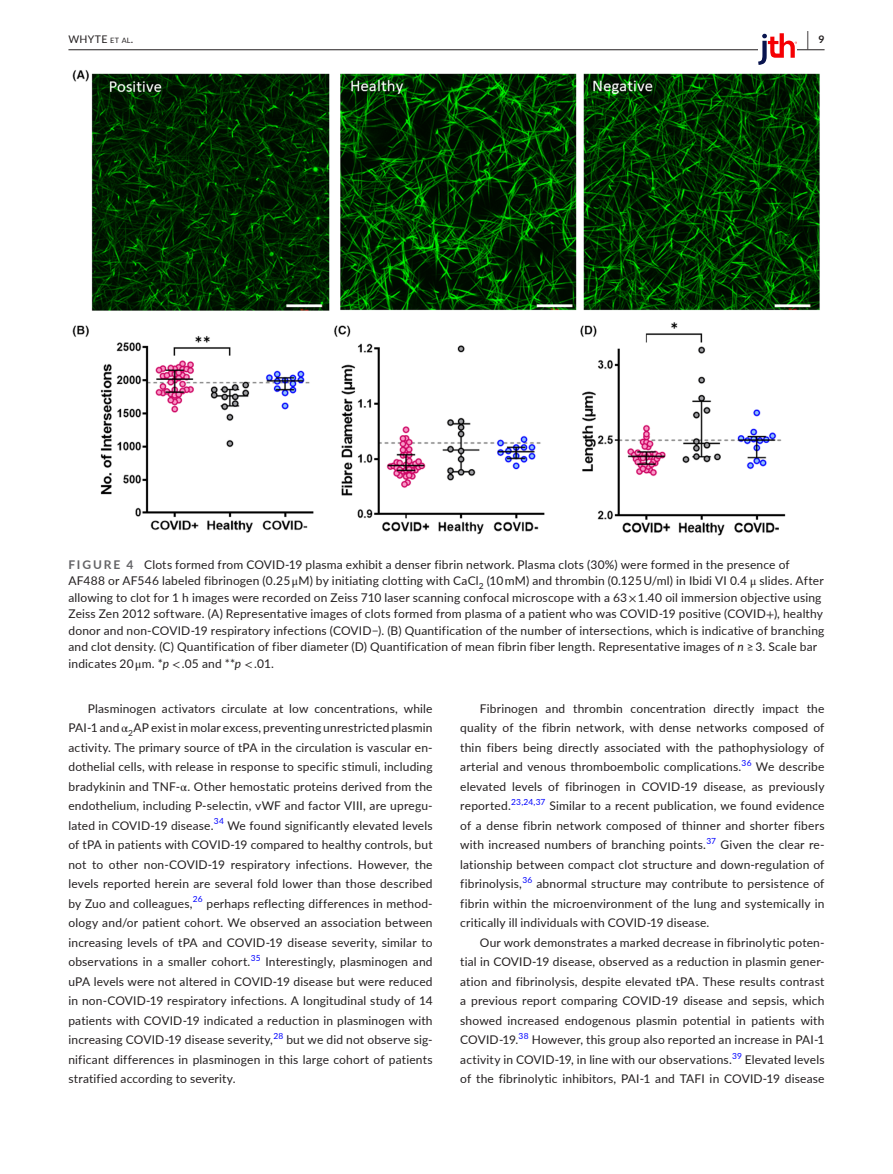
<style>
.page{position:relative;width:893px;height:1174px;background:#fff}
.page>*{position:absolute;margin:0;border:0;box-sizing:border-box;transform-origin:0 0}
.t1{font:700 19.5px "Lato";color:#231f20;scale:.43 1}
.t2{font:12px/19.5px "Lato";letter-spacing:.015em;color:#231f20;text-align:justify}
.t3{font:10.5px "Lato";color:#231f20}
.t4{font:8.4px "Lato";letter-spacing:.01em;color:#00f}
.s1{font-style:inherit}
.s2{font-size:7.35px}
.s3{font-weight:700;color:#636366}
.s4{font-family:"STIX"}
.s5{font-style:italic}
</style>
<div class="page">
<hr style="left:68px;top:49px;width:756px;height:1px;background:#231f20">
<svg style="left:758px;top:33px;width:39px;height:32px"></svg>
<img style="left:72px;top:70px;width:748px;height:466px">
<p class="t3" style="left:68px;top:31px;width:66px"><span class="s1">W</span>HYTE <span class="s2">et al</span><span class="s1">.</span></p>
<h1 class="t1" style="left:807px;top:25px;width:43px">| <sup>9</sup></h1>
<p class="t2" style="left:68px;top:555px;width:757px;line-height:16.5px;text-align:left"><span class="s3">FIGURE 4</span> Clots formed from COVID-19 plasma exhibit a denser fibrin network. Plasma clots (30%) were formed in the presence of AF488 or AF546 labeled fibrinogen (0.25 <span class="s4">μ</span>M) by initiating clotting with CaCl<sub>2</sub> (10 mM) and thrombin (0.125 U/ml) in Ibidi VI 0.4 <span class="s4">μ</span> slides. After allowing to clot for 1 h images were recorded on Zeiss 710 laser scanning confocal microscope with a 63 <span class="s4">×</span> 1.40 oil immersion objective using Zeiss Zen 2012 software. (A) Representative images of clots formed from plasma of a patient who was COVID-19 positive (COVID<span class="s4">+</span>), healthy donor and non-COVID-19 respiratory infections (COVID−). (B) Quantification of the number of intersections, which is indicative of branching and clot density. (C) Quantification of fiber diameter (D) Quantification of mean fibrin fiber length. Representative images of <span class="s5">n</span> ≥ 3. Scale bar indicates 20 <span class="s4">μ</span>m. *<span class="s5">p</span> <span class="s4">&lt;</span> .05 and **<span class="s5">p</span> <span class="s4">&lt;</span> .01.</p>
<p class="t2" style="left:68px;top:698px;width:366px;text-indent:20px">Plasminogen activators circulate at low concentrations, while PAI-1 and <span class="s4">α</span><sub>2</sub>AP exist in molar excess, preventing unrestricted plasmin activity. The primary source of tPA in the circulation is vascular en&shy;dothelial cells, with release in response to specific stimuli, including bradykinin and TNF-<span class="s4">α</span>. Other hemostatic proteins derived from the endothelium, including P-selectin, vWF and factor VIII, are upregu&shy;lated in COVID-19 disease.<sup>34</sup> We found significantly elevated levels of tPA in patients with COVID-19 compared to healthy controls, but not to other non-COVID-19 respiratory infections. However, the levels reported herein are several fold lower than those described by Zuo and colleagues,</p>
<p class="t4" style="left:193px;top:893px;width:11px">26</p>
<p class="t2" style="left:68px;top:893px;width:366px;text-indent:138px">perhaps reflecting differences in method&shy;ology and/or patient cohort. We observed an association between increasing levels of tPA and COVID-19 disease severity, similar to observations in a smaller cohort.</p>
<p class="t4" style="left:251px;top:952px;width:11px">35</p>
<p class="t2" style="left:68px;top:951px;width:366px;text-indent:197px">Interestingly, plasminogen and uPA levels were not altered in COVID-19 disease but were reduced in non-COVID-19 respiratory infections. A longitudinal study of 14 patients with COVID-19 indicated a reduction in plasminogen with increasing COVID-19 disease severity,<sup>28</sup> but we did not observe sig&shy;nificant differences in plasminogen in this large cohort of patients stratified according to severity.</p>
<p class="t2" style="left:460px;top:698px;width:366px;text-indent:20px">Fibrinogen and thrombin concentration directly impact the quality of the fibrin network, with dense networks composed of thin fibers being directly associated with the pathophysiology of arterial and venous thromboembolic complications.</p>
<p class="t4" style="left:742px;top:757px;width:11px">36</p>
<p class="t2" style="left:460px;top:756px;width:366px;text-indent:296px">We describe elevated levels of fibrinogen in COVID-19 disease, as previously reported.<sup>23,24,37</sup> Similar to a recent publication, we found evidence of a dense fibrin network composed of thinner and shorter fibers with increased numbers of branching points.</p>
<p class="t4" style="left:706px;top:835px;width:11px">37</p>
<p class="t2" style="left:460px;top:834px;width:366px;text-indent:260px">Given the clear re&shy;lationship between compact clot structure and down-regulation of fibrinolysis,</p>
<p class="t4" style="left:522px;top:874px;width:11px">36</p>
<p class="t2" style="left:460px;top:873px;width:366px;text-indent:76px">abnormal structure may contribute to persistence of fibrin within the microenvironment of the lung and systemically in critically ill individuals with COVID-19 disease.</p>
<p class="t2" style="left:460px;top:932px;width:366px;text-indent:20px">Our work demonstrates a marked decrease in fibrinolytic poten&shy;tial in COVID-19 disease, observed as a reduction in plasmin gener&shy;ation and fibrinolysis, despite elevated tPA. These results contrast a previous report comparing COVID-19 disease and sepsis, which showed increased endogenous plasmin potential in patients with COVID-19.<sup>38</sup> However, this group also reported an increase in PAI-1 activity in COVID-19, in line with our observations.<sup>39</sup> Elevated levels of the fibrinolytic inhibitors, PAI-1 and TAFI in COVID-19 disease</p>
</div>
